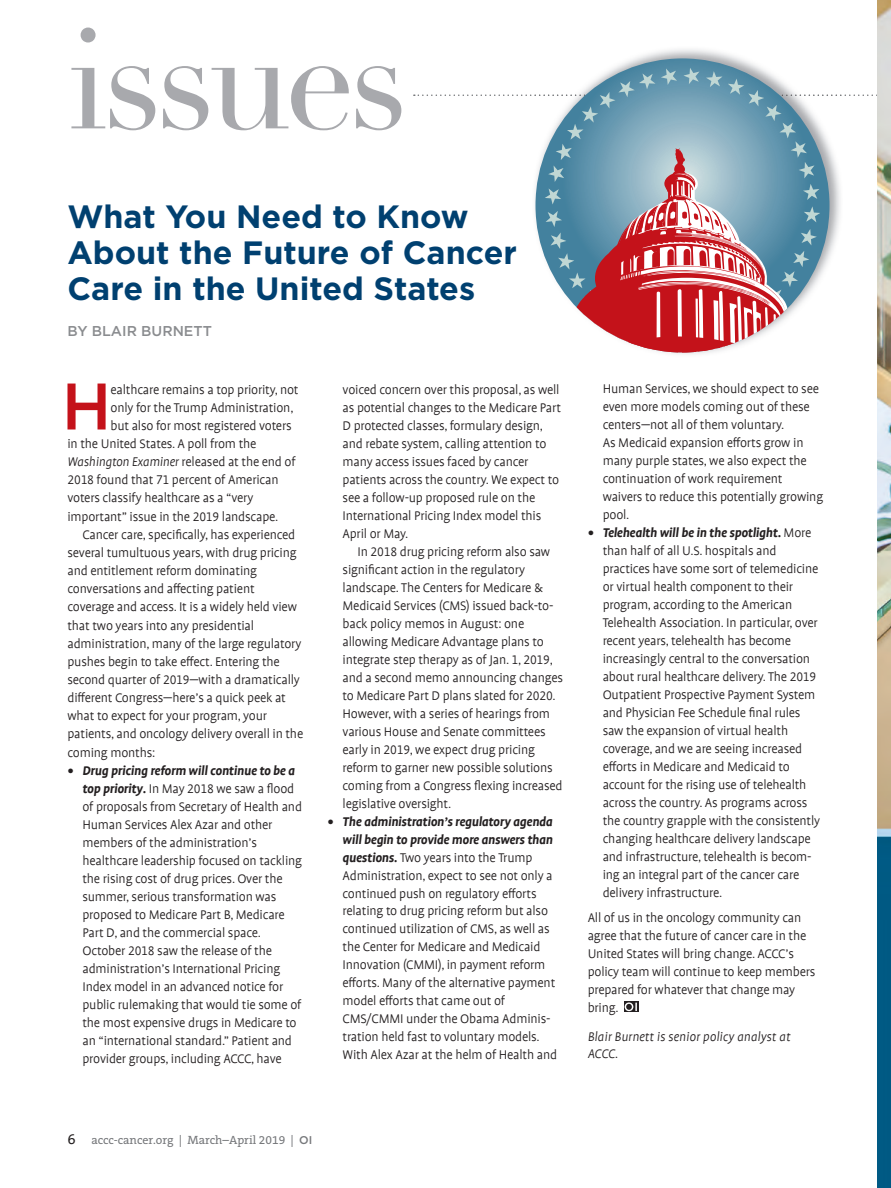
<style>
.page{position:relative;width:891px;height:1188px;background:#fff}
.page>*{position:absolute;margin:0;border:0;box-sizing:border-box;transform-origin:0 0}
.t1{font:141px "Didot";letter-spacing:-.05em;color:#a8a9ad}
.t2{font:500 65.7px "Gotham";color:#c4121a}
.t3{font:700 32.25px/36px "Gotham";color:#004070}
.t4{font:300 14.25px/18px "Profile Offc";letter-spacing:-.015em;color:#231f20}
.t5{font:italic 300 14.25px/17px "Profile Offc";color:#231f20}
.t6{font:500 14.25px "Gotham";color:#8a8c8f}
.t7{font:14.25px "The Serif Caps";color:#231f20}
.t8{font:12px "The Serif B W5 Plain";color:#76787b}
.s1{font-style:normal}
.s2{font-weight:700;font-style:italic}
.s3{font-weight:700}
.s4{font-family:"Gotham";font-weight:500;font-size:11.25px}
</style>
<div class="page">
<img style="left:615px;top:49px;width:146px;height:305px">
<svg style="left:414px;top:68px;width:464px;height:284px"></svg>
<div style="left:624px;top:1001px;width:15px;height:11px;background:#231f20"></div>
<svg style="left:625px;top:1002px;width:12px;height:9px"></svg>
<img style="left:878px;top:0;width:13px;height:1188px">
<h1 class="t1" style="left:68px;top:-5px;width:342px">issues</h1>
<h3 class="t3" style="left:68px;top:199px;width:451px">What You Need to Know<br>About the Future of Cancer<br>Care in the United States</h3>
<p class="t6" style="left:68px;top:322px;width:146px">BY BLAIR BURNETT</p>
<h2 class="t2" style="left:62px;top:363px;width:51px">H</h2>
<p class="t4" style="left:111px;top:381px;width:190px">ealthcare remains a top priority, not</p>
<p class="t4" style="left:111px;top:399px;width:185px">only for the Trump Administration,</p>
<p class="t4" style="left:111px;top:417px;width:183px">but also for most registered voters</p>
<p class="t4" style="left:67px;top:436px;width:190px">in the United States. A poll from the</p>
<p class="t5" style="left:67px;top:454px;width:230px">Washington Examiner <span class="s1">released at the end of</span></p>
<p class="t4" style="left:67px;top:472px;width:213px">2018 found that 71 percent of American</p>
<p class="t4" style="left:67px;top:490px;width:188px">voters classify healthcare as a “very</p>
<p class="t4" style="left:67px;top:508px;width:212px">important” issue in the 2019 landscape.</p>
<p class="t4" style="left:82px;top:526px;width:214px">Cancer care, specifically, has experienced</p>
<p class="t4" style="left:67px;top:544px;width:231px">several tumultuous years, with drug pricing</p>
<p class="t4" style="left:67px;top:563px;width:191px">and entitlement reform dominating</p>
<p class="t4" style="left:67px;top:581px;width:189px">conversations and affecting patient</p>
<p class="t4" style="left:67px;top:599px;width:231px">coverage and access. It is a widely held view</p>
<p class="t4" style="left:67px;top:617px;width:188px">that two years into any presidential</p>
<p class="t4" style="left:67px;top:635px;width:236px">administration, many of the large regulatory</p>
<p class="t4" style="left:67px;top:653px;width:214px">pushes begin to take effect. Entering the</p>
<p class="t4" style="left:67px;top:672px;width:234px">second quarter of 2019—with a dramatically</p>
<p class="t4" style="left:67px;top:690px;width:220px">different Congress—here’s a quick peek at</p>
<p class="t4" style="left:67px;top:708px;width:201px">what to expect for your program, your</p>
<p class="t4" style="left:67px;top:726px;width:237px">patients, and oncology delivery overall in the</p>
<p class="t4" style="left:67px;top:744px;width:89px">coming months:</p>
<p class="t4" style="left:82px;top:762px;width:221px;text-indent:-15px"><span class="s2">• Drug pricing reform will continue to be a top priority</span><span class="s3">.</span> In May 2018 we saw a flood of proposals from Secretary of Health and Human Services Alex Azar and other members of the administration’s healthcare leadership focused on tackling the rising cost of drug prices. Over the summer, serious transformation was proposed to Medicare Part B, Medicare Part D, and the commercial space.<br>October 2018 saw the release of the administration’s Inter national Pricing Index model in an advanced notice for public rulemaking that would tie some of the most expensive drugs in Medicare to an “international standard.” Patient and provider groups, including ACCC, have</p>
<p class="t4" style="left:343px;top:381px;width:220px">voiced concern over this proposal, as well as potential changes to the Medicare Part D protected classes, formulary design, and rebate system, calling attention to many access issues faced by cancer patients across the country. We expect to see a follow-up proposed rule on the International Pricing Index model this April or May.</p>
<p class="t4" style="left:343px;top:543px;width:222px;text-indent:15px">In 2018 drug pricing reform also saw significant action in the regulatory landscape. The Centers for Medicare &amp; Medicaid Services (CMS) issued back-to&shy;back policy memos in August: one allowing Medicare Advantage plans to integrate step therapy as of Jan. 1, 2019, and a second memo announcing changes to Medicare Part D plans slated for 2020.<br>However, with a series of hearings from various House and Senate committees early in 2019, we expect drug pricing reform to garner new possible solutions coming from a Congress flexing increased legislative oversight.</p>
<p class="t4" style="left:343px;top:813px;width:216px;text-indent:-15px"><span class="s2">• The administration’s regulatory agenda will begin to provide more answers than questions.</span> Two years into the Trump Administration, expect to see not only a continued push on regulatory efforts relating to drug pricing reform but also continued utilization of CMS, as well as the Center for Medicare and Medicaid Innovation (CMMI), in payment reform efforts. Many of the alternative payment model efforts that came out of CMS/CMMI under the Obama Adminis&shy;tration held fast to voluntary models.<br>With Alex Azar at the helm of Health and</p>
<p class="t4" style="left:603px;top:381px;width:222px">Human Services, we should expect to see even more models coming out of these centers—not all of them voluntary.<br>As Medicaid expansion efforts grow in many purple states, we also expect the continuation of work requirement waivers to reduce this potentially growing pool.</p>
<p class="t4" style="left:603px;top:525px;width:219px;text-indent:-15px"><span class="s2">• Telehealth will be in the spotlight</span><span class="s3">.</span> More than half of all U.S. hospitals and practices have some sort of telemedicine or virtual health component to their program, according to the American Telehealth Association. In particular, over recent years, telehealth has become increasingly central to the conversation about rural healthcare delivery. The 2019<br>Outpatient Prospective Payment System and Physician Fee Schedule final rules saw the expansion of virtual health coverage, and we are seeing increased efforts in Medicare and Medicaid to account for the rising use of telehealth across the country. As programs across the country grapple with the consistently changing healthcare delivery landscape and infrastructure, telehealth is becom&shy;ing an integral part of the cancer care delivery infrastructure.</p>
<p class="t4" style="left:588px;top:910px;width:229px">All of us in the oncology community can agree that the future of cancer care in the United States will bring change. ACCC’s policy team will continue to keep members prepared for whatever that change may bring.</p>
<p class="t5" style="left:588px;top:1029px;width:204px">Blair Burnett is senior policy analyst at<br>ACCC.</p>
<p class="t7" style="left:68px;top:1127px;width:10px">6</p>
<p class="t8" style="left:91px;top:1132px;width:222px">accc-cancer.org | March–April 2019 | <span class="s4">OI</span></p>
</div>
